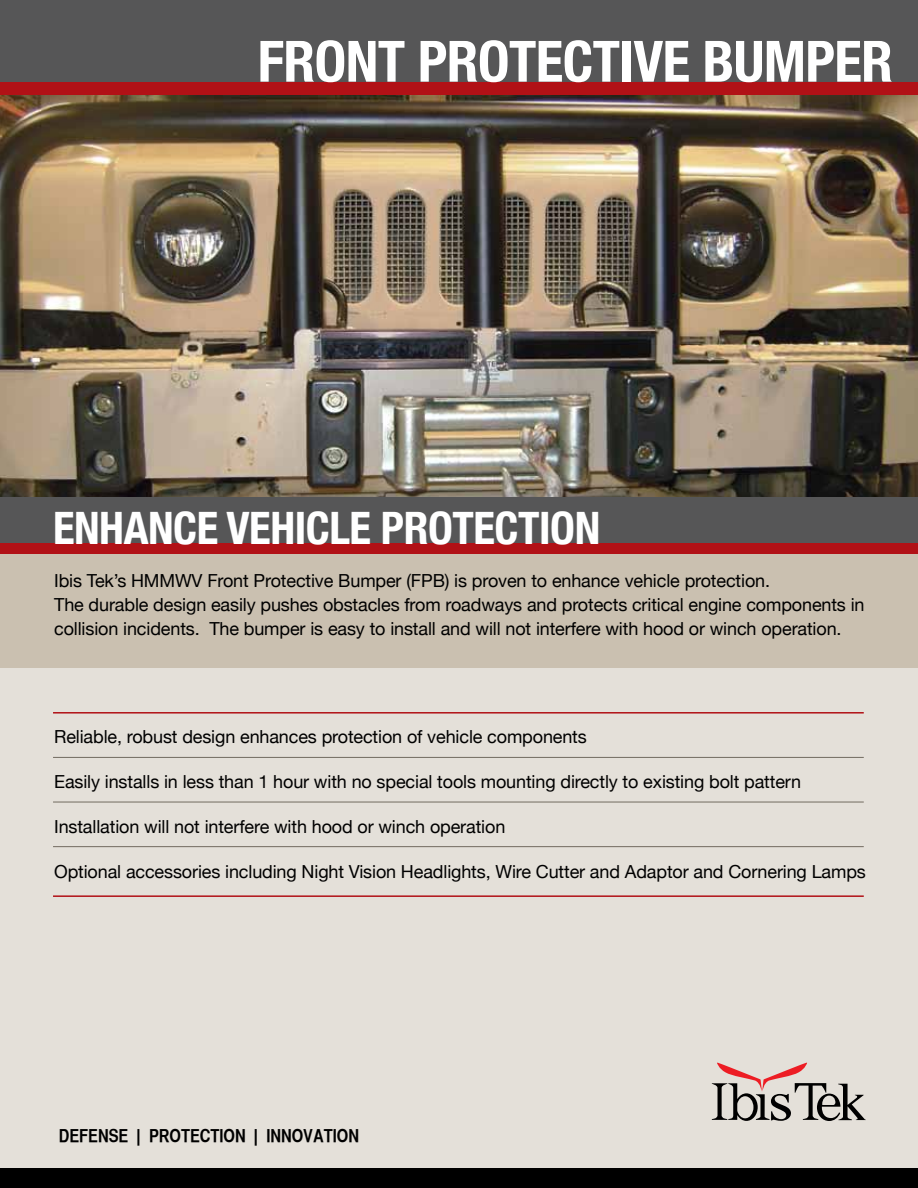
<style>
.page{position:relative;width:918px;height:1188px;background:#fff}
.page>*{position:absolute;margin:0;border:0;box-sizing:border-box;transform-origin:0 0}
.t1{font:700 condensed 57px "Helvetica Neue";letter-spacing:-.01em;color:#fff}
.t2{font:700 condensed 44.7px "Helvetica Neue";letter-spacing:-.01em;color:#fff}
.t3{font:18px/24px "Helvetica Neue";letter-spacing:-.005em;color:#000}
.t4{font:18px "Helvetica CY Bold";color:#000}
</style>
<div class="page">
<img style="left:0;top:95px;width:918px;height:402px">
<div style="left:0;top:509px;width:918px;height:674px;background:#e4e0d9"></div>
<div style="left:0;top:81px;width:918px;height:14px;background:#b11116"></div>
<div style="left:0;top:1169px;width:918px;height:19px;background:#000"></div>
<svg style="left:712px;top:1063px;width:154px;height:58px"></svg>
<div style="left:0;top:552px;width:918px;height:116px;background:#cac0b0"></div>
<div style="left:0;top:497px;width:918px;height:46px;background:#565657"></div>
<div style="left:0;top:543px;width:918px;height:10px;background:#b11116"></div>
<hr style="left:53px;top:757px;width:811px;height:1px;background:#726b60">
<hr style="left:53px;top:802px;width:811px;height:1px;background:#726b60">
<hr style="left:53px;top:846px;width:811px;height:1px;background:#726b60">
<hr style="left:53px;top:712px;width:811px;height:2px;background:#b11116">
<hr style="left:53px;top:895px;width:811px;height:2px;background:#b11116">
<div style="left:0;top:0;width:918px;height:82px;background:#565657"></div>
<h1 class="t1" style="left:258px;top:27px;width:637px">FRONT PROTECTIVE BUMPER</h1>
<h2 class="t2" style="left:53px;top:501px;width:549px">ENHANCE VEHICLE PROTECTION</h2>
<p class="t3" style="left:54px;top:568px;width:812px">Ibis Tek’s HMMWV Front Protective Bumper (FPB) is proven to enhance vehicle protection.<br>The durable design easily pushes obstacles from roadways and protects critical engine components in collision incidents. The bumper is easy to install and will not interfere with hood or winch operation.</p>
<p class="t3" style="left:54px;top:724px;width:534px">Reliable, robust design enhances protection of vehicle components</p>
<p class="t3" style="left:54px;top:769px;width:748px">Easily installs in less than 1 hour with no special tools mounting directly to existing bolt pattern</p>
<p class="t3" style="left:54px;top:814px;width:453px">Installation will not interfere with hood or winch operation</p>
<p class="t3" style="left:54px;top:859px;width:813px">Optional accessories including Night Vision Headlights, Wire Cutter and Adaptor and Cornering Lamps</p>
<p class="t4" style="left:59px;top:1124px;width:302px">DEFENSE | PROTECTION | INNOVATION</p>
</div>
